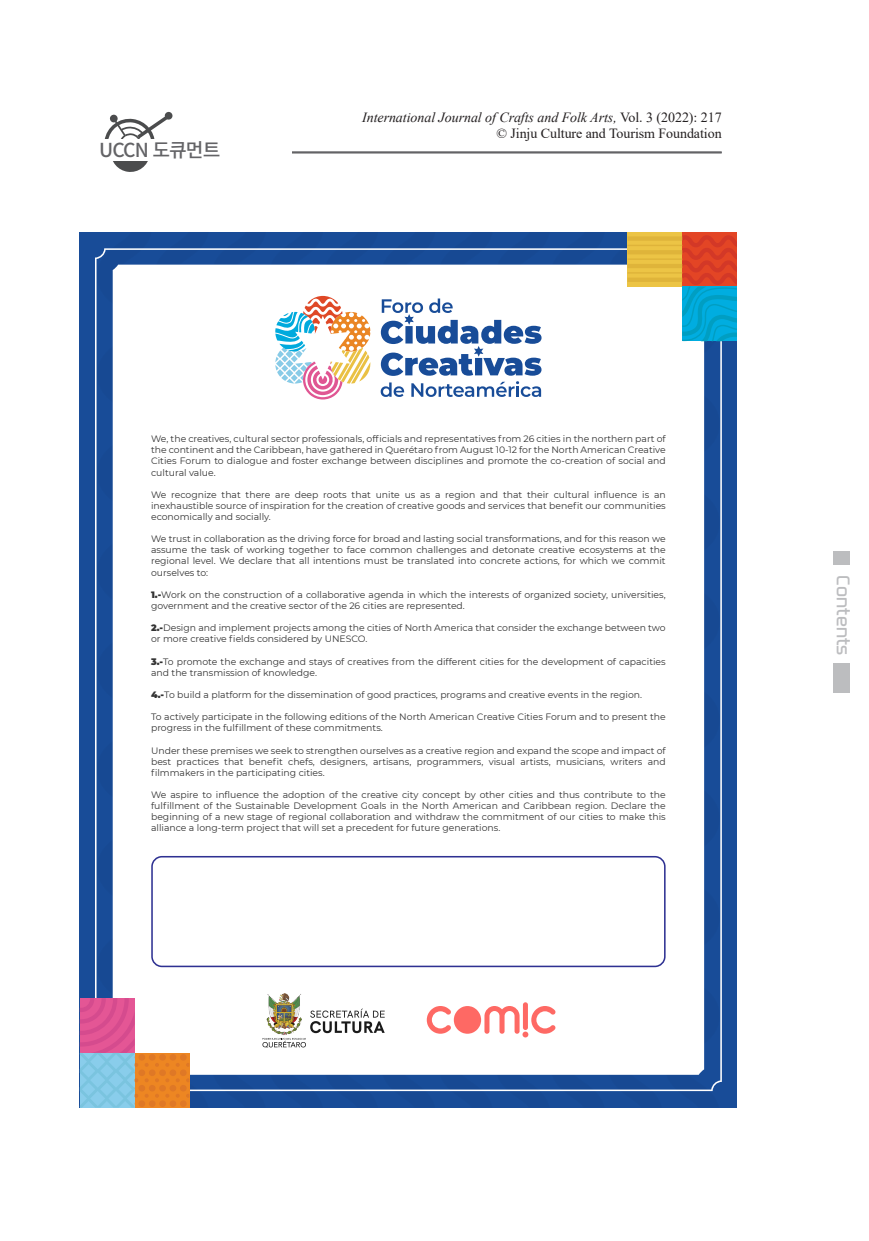
<style>
.page{position:relative;width:869px;height:1241px;background:#fff}
.page>*{position:absolute;margin:0;border:0;box-sizing:border-box;transform-origin:0 0}
.t1{font:500 19.25px "Noto Sans CJ Kkr";letter-spacing:-.05em;color:#636366}
.t2{font:19.25px "EBSHMJE Saeron SB";color:#7d7e83}
.t3{font:italic 14px "Times New Roman";letter-spacing:-.005em;color:#231f20}
.t4{font:14px "Times New Roman";letter-spacing:-.005em;color:#231f20}
.t5{font:9.28px/11.2px "Montserrat";color:#333;text-align:justify}
.s1{font-style:normal}
.s2{font-weight:900}
</style>
<div class="page">
<hr style="left:101px;top:151px;width:620px;height:2px;background:#636366">
<div style="left:80px;top:232px;width:656px;height:875px;background:#184c98"></div>
<svg style="left:95px;top:248px;width:626px;height:842px"></svg>
<div style="left:113px;top:264px;width:590px;height:810px;background:#fff"></div>
<div style="left:682px;top:232px;width:54px;height:54px;background:#e34525"></div>
<svg style="left:682px;top:235px;width:54px;height:106px"></svg>
<div style="left:627px;top:232px;width:55px;height:54px;background:#ecc445"></div>
<div style="left:627px;top:236px;width:55px;height:5px;background:#dfb43a"></div>
<hr style="left:627px;top:245px;width:55px;height:1px;background:#dfb43a">
<hr style="left:627px;top:250px;width:55px;height:4px;background:#dfb43a">
<hr style="left:627px;top:258px;width:55px;height:2px;background:#dfb43a">
<hr style="left:627px;top:264px;width:55px;height:4px;background:#dfb43a">
<hr style="left:627px;top:272px;width:55px;height:1px;background:#dfb43a">
<div style="left:627px;top:277px;width:55px;height:5px;background:#dfb43a"></div>
<svg style="left:80px;top:997px;width:109px;height:110px"></svg>
<svg style="left:380px;top:298px;width:161px;height:99px"></svg>
<svg style="left:275px;top:296px;width:95px;height:103px"></svg>
<div style="left:151px;top:855px;width:514px;height:112px;border:2px solid #2e3192;border-radius:10px"></div>
<svg style="left:426px;top:1002px;width:129px;height:35px"></svg>
<svg style="left:262px;top:1008px;width:122px;height:39px"></svg>
<img style="left:261px;top:992px;width:46px;height:44px">
<svg style="left:104px;top:112px;width:69px;height:60px"></svg>
<div style="left:98px;top:139px;width:193px;height:21px;background:#fff"></div>
<p class="t1" style="left:99px;top:139px;width:122px">UCCN 도큐먼트</p>
<p class="t3" style="left:362px;top:107px;width:361px">International Journal of Crafts and Folk Arts, <span class="s1">Vol. 3 (2022): 217</span></p>
<p class="t4" style="left:496px;top:124px;width:226px">© Jinju Culture and Tourism Foundation</p>
<p class="t5" style="left:151px;top:433px;width:516px">We, the creatives, cultural sector professionals, officials and representatives from 26 cities in the northern part of the continent and the Caribbean, have gathered in Querétaro from August 10-12 for the North American Creative Cities Forum to dialogue and foster exchange between disciplines and promote the co-creation of social and cultural value.</p>
<p class="t5" style="left:151px;top:488px;width:516px">We recognize that there are deep roots that unite us as a region and that their cultural influence is an inexhaustible source of inspiration for the creation of creative goods and services that benefit our communities economically and socially.</p>
<p class="t5" style="left:151px;top:533px;width:516px">We trust in collaboration as the driving force for broad and lasting social transformations, and for this reason we assume the task of working together to face common challenges and detonate creative ecosystems at the regional level. We declare that all intentions must be translated into concrete actions, for which we commit ourselves to:</p>
<p class="t5" style="left:151px;top:588px;width:516px"><span class="s2">1.-</span>Work on the construction of a collaborative agenda in which the interests of organized society, universities, government and the creative sector of the 26 cities are represented.</p>
<p class="t5" style="left:151px;top:622px;width:516px"><span class="s2">2.-</span>Design and implement projects among the cities of North America that consider the exchange between two or more creative fields considered by UNESCO.</p>
<p class="t5" style="left:151px;top:655px;width:516px"><span class="s2">3.-</span>To promote the exchange and stays of creatives from the different cities for the development of capacities and the transmission of knowledge.</p>
<p class="t5" style="left:151px;top:688px;width:492px"><span class="s2">4.-</span>To build a platform for the dissemination of good practices, programs and creative events in the region.</p>
<p class="t5" style="left:151px;top:711px;width:516px">To actively participate in the following editions of the North American Creative Cities Forum and to present the progress in the fulfillment of these commitments.</p>
<p class="t5" style="left:151px;top:744px;width:516px">Under these premises we seek to strengthen ourselves as a creative region and expand the scope and impact of best practices that benefit chefs, designers, artisans, programmers, visual artists, musicians, writers and filmmakers in the participating cities.</p>
<p class="t5" style="left:151px;top:788px;width:516px">We aspire to influence the adoption of the creative city concept by other cities and thus contribute to the fulfillment of the Sustainable Development Goals in the North American and Caribbean region. Declare the beginning of a new stage of regional collaboration and withdraw the commitment of our cities to make this alliance a long-term project that will set a precedent for future generations.</p>
<h1 class="t2" style="left:853px;top:575px;width:82px;rotate:90deg">Contents</h1>
</div>
